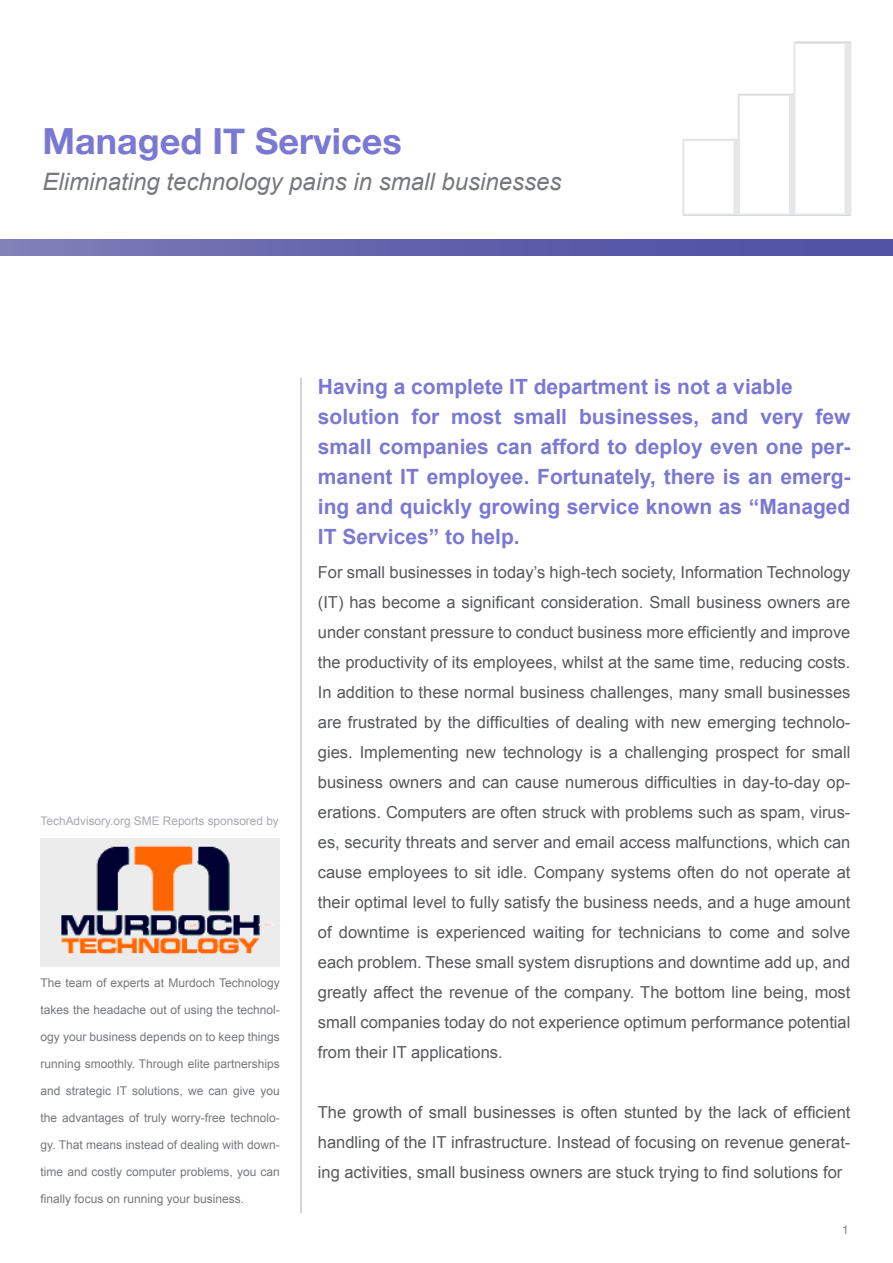
<style>
.page{position:relative;width:893px;height:1263px;background:#fff}
.page>*{position:absolute;margin:0;border:0;box-sizing:border-box;transform-origin:0 0}
.t1{font:700 36px "Helvetica Neue";color:#7b78d3}
.t2{font:italic 24px "Arial";color:#76787b}
.t3{font:700 21px/30px "Arial";color:#7b78d3;text-align:justify}
.t4{font:16.5px/30px "Arial";color:#57585a;text-align:justify}
.t5{font:12px "Arial";color:#76787b}
.t6{font:12px "Helvetica Neue";color:#76787b}
.t7{font:11.85px "Arial";color:#a8a9ad}
</style>
<div class="page">
<svg style="left:0;top:240px;width:893px;height:15px;background:#6363ac"></svg>
<hr style="left:301px;top:378px;width:1px;height:835px;background:#a8a9ad">
<img style="left:41px;top:839px;width:239px;height:127px">
<div style="left:683px;top:140px;width:56px;height:75px;background:#fff;border:2px solid #e6e7e9"></div>
<div style="left:733px;top:140px;width:6px;height:75px;background:#e6e7e9;border:2px solid #e6e7e9"></div>
<div style="left:738px;top:95px;width:57px;height:120px;background:#fff;border:2px solid #e6e7e9"></div>
<div style="left:794px;top:43px;width:56px;height:172px;background:#fff;border:2px solid #e6e7e9"></div>
<div style="left:789px;top:95px;width:6px;height:120px;background:#e6e7e9"></div>
<div style="left:844px;top:44px;width:6px;height:171px;background:#e6e7e9;border:2px solid #e6e7e9"></div>
<p class="t1" style="left:43px;top:109px;width:361px">Managed IT Services</p>
<p class="t2" style="left:43px;top:166px;width:520px">Eliminating technology pains in small businesses</p>
<p class="t7" style="left:41px;top:813px;width:240px">TechAdvisory.org SME Reports sponsored by</p>
<p class="t5" style="left:41px;top:975px;width:241px">The team of experts at Murdoch Technology</p>
<p class="t5" style="left:41px;top:1002px;width:241px">takes the headache out of using the technol-</p>
<p class="t5" style="left:41px;top:1029px;width:241px">ogy your business depends on to keep things</p>
<p class="t5" style="left:41px;top:1056px;width:241px">running smoothly. Through elite partnerships</p>
<p class="t5" style="left:41px;top:1083px;width:241px">and strategic IT solutions, we can give you</p>
<p class="t5" style="left:41px;top:1110px;width:241px">the advantages of truly worry-free technolo-</p>
<p class="t5" style="left:41px;top:1137px;width:241px">gy. That means instead of dealing with down-</p>
<p class="t5" style="left:41px;top:1164px;width:241px">time and costly computer problems, you can</p>
<p class="t5" style="left:41px;top:1191px;width:205px">finally focus on running your business.</p>
<p class="t3" style="left:318px;top:373px;width:476px">Having a complete IT department is not a viable</p>
<p class="t3" style="left:318px;top:403px;width:534px">solution for most small businesses, and very few small companies can afford to deploy even one per&shy;manent IT employee. Fortunately, there is an emerg&shy;ing and quickly growing service known as “Managed IT Services” to help.</p>
<p class="t4" style="left:318px;top:557px;width:534px">For small businesses in today’s high-tech society, Information Technology (IT) has become a significant consideration. Small business owners are under constant pressure to conduct business more efficiently and improve the productivity of its employees, whilst at the same time, reducing costs.<br>In addition to these normal business challenges, many small businesses are frustrated by the difficulties of dealing with new emerging technolo&shy;gies. Implementing new technology is a challenging prospect for small business owners and can cause numerous difficulties in day-to-day op&shy;erations. Computers are often struck with problems such as spam, virus&shy;es, security threats and server and email access malfunctions, which can cause employees to sit idle. Company systems often do not operate at their optimal level to fully satisfy the business needs, and a huge amount of downtime is experienced waiting for technicians to come and solve each problem. These small system disruptions and downtime add up, and greatly affect the revenue of the company. The bottom line being, most small companies today do not experience optimum performance potential from their IT applications.</p>
<p class="t4" style="left:318px;top:1097px;width:534px">The growth of small businesses is often stunted by the lack of efficient handling of the IT infrastructure. Instead of focusing on revenue generat&shy;ing activities, small business owners are stuck trying to find solutions for</p>
<p class="t6" style="left:842px;top:1220px;width:8px">1</p>
</div>
